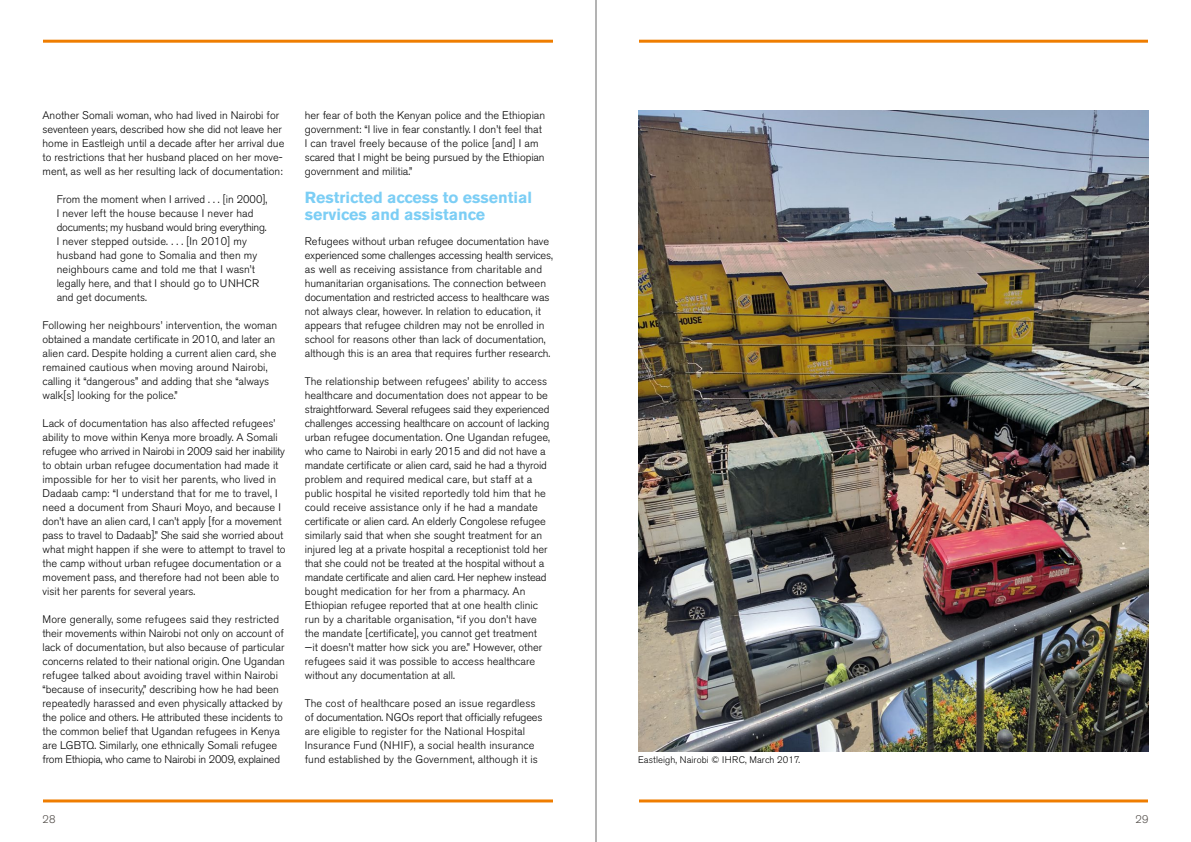
<style>
.page{position:relative;width:1191px;height:842px;background:#fff}
.page>*{position:absolute;margin:0;border:0;box-sizing:border-box;transform-origin:0 0}
.t1{font:700 16px/17px "Akzidenz Grotesk BE";color:#7ccef5}
.t2{font:300 11px/14px "Akzidenz Grotesk BE";color:#000}
.t3{font:300 11px "Akzidenz Grotesk BE";color:#4d4844}
.t4{font:300 9.5px "Akzidenz Grotesk BE";letter-spacing:.01em;color:#000}
</style>
<div class="page">
<hr style="left:0;top:40px;width:1191px;height:3px;background:#ef7d00">
<hr style="left:0;top:799px;width:1191px;height:3px;background:#ef7d00">
<div style="left:0;top:29px;width:43px;height:37px;background:#fff"></div>
<div style="left:1148px;top:29px;width:43px;height:37px;background:#fff"></div>
<div style="left:553px;top:29px;width:85px;height:37px;background:#fff"></div>
<div style="left:0;top:774px;width:43px;height:37px;background:#fff"></div>
<div style="left:1148px;top:774px;width:43px;height:37px;background:#fff"></div>
<div style="left:553px;top:774px;width:85px;height:37px;background:#fff"></div>
<img style="left:638px;top:111px;width:510px;height:641px">
<hr style="left:596px;top:0;width:1px;height:842px;background:#000">
<p class="t2" style="left:43px;top:108px;width:243px">Another Somali woman, who had lived in Nairobi for seventeen years, described how she did not leave her home in Eastleigh until a decade after her arrival due to restrictions that her husband placed on her move&shy;ment, as well as her resulting lack of documentation:</p>
<p class="t2" style="left:57px;top:192px;width:212px">From the moment when I arrived . . . [in 2000], I never left the house because I never had documents; my husband would bring everything.<br>I never stepped outside. . . . [In 2010] my husband had gone to Somalia and then my neighbours came and told me that I wasn’t legally here, and that I should go to UNHCR and get documents.</p>
<p class="t2" style="left:43px;top:318px;width:236px">Following her neighbours’ intervention, the woman obtained a mandate certificate in 2010, and later an alien card. Despite holding a current alien card, she remained cautious when moving around Nairobi, calling it “dangerous” and adding that she “always walk[s] looking for the police.”</p>
<p class="t2" style="left:43px;top:416px;width:245px">Lack of documentation has also affected refugees’ ability to move within Kenya more broadly. A Somali refugee who arrived in Nairobi in 2009 said her inability to obtain urban refugee documentation had made it impossible for her to visit her parents, who lived in Dadaab camp: “I understand that for me to travel, I need a document from Shauri Moyo, and because I don’t have an alien card, I can’t apply [for a movement pass to travel to Dadaab].” She said she worried about what might happen if she were to attempt to travel to the camp without urban refugee documentation or a movement pass, and therefore had not been able to visit her parents for several years.</p>
<p class="t2" style="left:43px;top:612px;width:244px">More generally, some refugees said they restricted their movements within Nairobi not only on account of lack of documentation, but also because of particular concerns related to their national origin. One Ugandan refugee talked about avoiding travel within Nairobi “because of insecurity,” describing how he had been repeatedly harassed and even physically attacked by the police and others. He attributed these incidents to the common belief that Ugandan refugees in Kenya are LGBTQ. Similarly, one ethnically Somali refugee from Ethiopia, who came to Nairobi in 2009, explained</p>
<p class="t2" style="left:305px;top:108px;width:242px">her fear of both the Kenyan police and the Ethiopian government: “I live in fear constantly. I don’t feel that I can travel freely because of the police [and] I am scared that I might be being pursued by the Ethiopian government and militia.”</p>
<h1 class="t1" style="left:305px;top:189px;width:229px">Restricted access to essential services and assistance</h1>
<p class="t2" style="left:305px;top:234px;width:249px">Refugees without urban refugee documentation have experienced some challenges accessing health services, as well as receiving assistance from charitable and humanitarian organisations. The connection between documentation and restricted access to healthcare was not always clear, however. In relation to education, it appears that refugee children may not be enrolled in school for reasons other than lack of documentation, although this is an area that requires further research.</p>
<p class="t2" style="left:305px;top:374px;width:247px">The relationship between refugees’ ability to access healthcare and documentation does not appear to be straightforward. Several refugees said they experienced challenges accessing healthcare on account of lacking urban refugee documentation. One Ugandan refugee, who came to Nairobi in early 2015 and did not have a mandate certificate or alien card, said he had a thyroid problem and required medical care, but staff at a public hospital he visited reportedly told him that he could receive assistance only if he had a mandate certificate or alien card. An elderly Congolese refugee similarly said that when she sought treatment for an injured leg at a private hospital a receptionist told her that she could not be treated at the hospital without a mandate certificate and alien card. Her nephew instead bought medication for her from a pharmacy. An Ethiopian refugee reported that at one health clinic run by a charitable organisation, “if you don’t have the mandate [certificate], you cannot get treatment —it doesn’t matter how sick you are.” However, other refugees said it was possible to access healthcare without any documentation at all.</p>
<p class="t2" style="left:305px;top:696px;width:239px">The cost of healthcare posed an issue regardless of documentation. NGOs report that officially refugees are eligible to register for the National Hospital Insurance Fund (NHIF), a social health insurance fund established by the Government, although it is</p>
<p class="t4" style="left:638px;top:755px;width:163px">Eastleigh, Nairobi © IHRC, March 2017.</p>
<p class="t3" style="left:43px;top:813px;width:15px">28</p>
<p class="t3" style="left:1135px;top:813px;width:15px">29</p>
</div>
